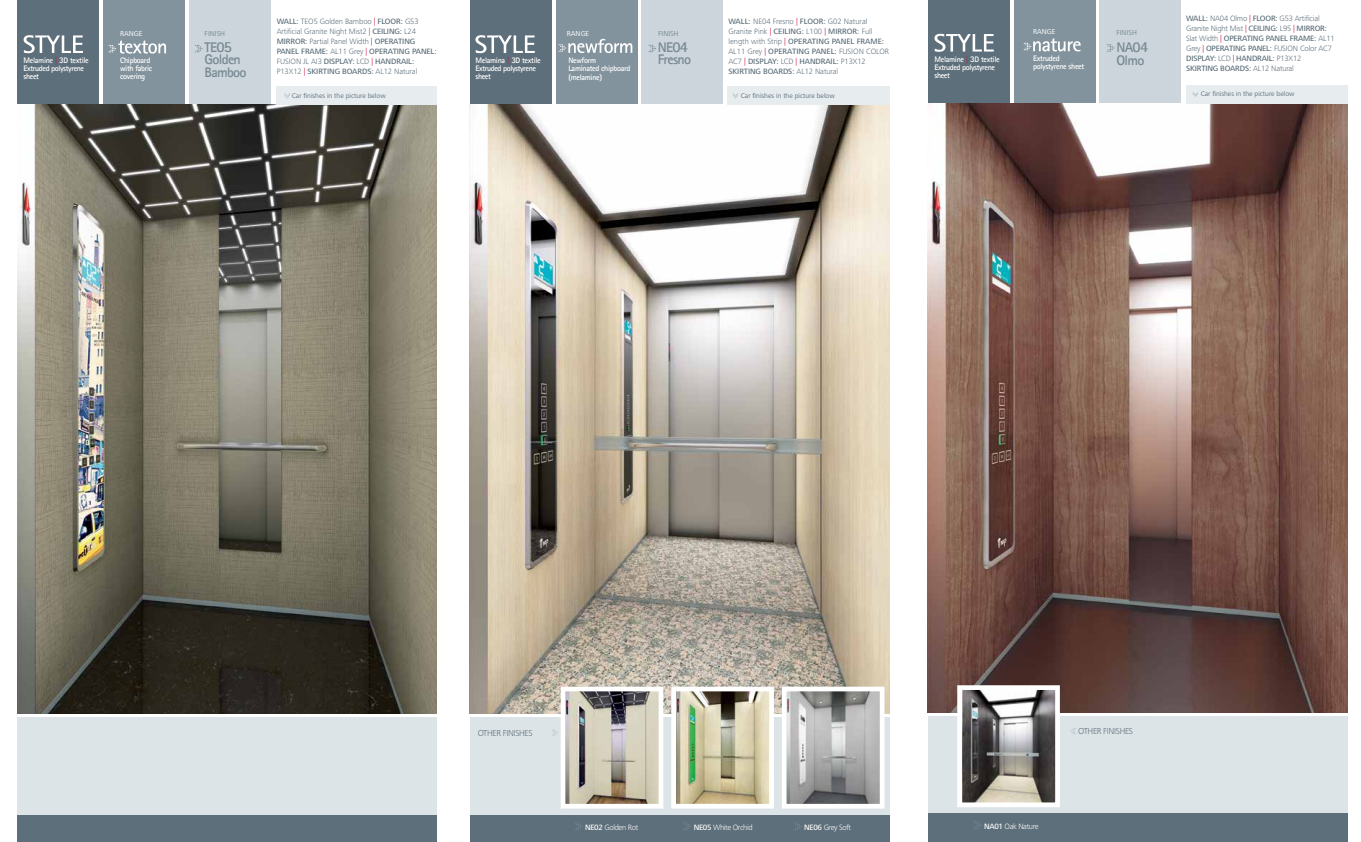
<style>
.page{position:relative;width:1361px;height:842px;background:#fff}
.page>*{position:absolute;margin:0;border:0;box-sizing:border-box;transform-origin:0 0}
.t1{font:700 14px/12.4px "Agfa Rotis Sans Serif";letter-spacing:-.05em;color:#778993}
.t2{font:300 9px "Frutiger Next LT";letter-spacing:-.04em;color:#5d6f7a}
.t3{font:300 8px/10px "Frutiger Next LT";letter-spacing:-.01em;color:#5d6f7a}
.t4{font:700 8px/8px "Agfa Rotis Sans Serif";letter-spacing:-.04em;color:#fff}
.t5{font:500 8px/10px "Frutiger Next LT";letter-spacing:-.02em;color:#5d6f7a}
.t6{font:300 8px "Frutiger Next LT";letter-spacing:-.04em;color:#fff}
.t7{font:7.4px "Frutiger Next LT";color:#778993}
.t8{font:7.4px "Frutiger Next LT";color:#fff}
.t9{font:7px "Frutiger Next LT";color:#5d6f7a}
.s1{color:#d31245}
.s2{font-size:8.7px}
.s3{font-size:15.2px}
.s4{font-weight:500}
.s5{font-weight:300}
.s6{font-weight:300;color:#d31245}
</style>
<div class="page">
<div style="left:189px;top:0;width:82px;height:106px;background:#ccd5db"></div>
<div style="left:103px;top:0;width:82px;height:106px;background:#82939d"></div>
<div style="left:17px;top:0;width:82px;height:106px;background:#5d6f7a"></div>
<div style="left:17px;top:717px;width:420px;height:114px;background:#dde4e8"></div>
<img style="left:17px;top:105px;width:420px;height:608px">
<div style="left:17px;top:815px;width:420px;height:27px;background:#5d6f7a"></div>
<div style="left:276px;top:86px;width:161px;height:19px;background:#e7ecef"></div>
<svg style="left:284px;top:93px;width:6px;height:6px"></svg>
<svg style="left:195px;top:45px;width:8px;height:7px"></svg>
<svg style="left:109px;top:40px;width:57px;height:14px"></svg>
<svg style="left:24px;top:35px;width:59px;height:18px"></svg>
<div style="left:641px;top:0;width:82px;height:106px;background:#ccd5db"></div>
<div style="left:556px;top:0;width:81px;height:106px;background:#82939d"></div>
<div style="left:470px;top:0;width:82px;height:106px;background:#5d6f7a"></div>
<svg style="left:648px;top:45px;width:8px;height:7px"></svg>
<svg style="left:475px;top:35px;width:60px;height:18px"></svg>
<svg style="left:558px;top:39px;width:74px;height:14px"></svg>
<img style="left:470px;top:105px;width:419px;height:608px">
<div style="left:470px;top:717px;width:419px;height:114px;background:#dde4e8"></div>
<div style="left:470px;top:815px;width:419px;height:27px;background:#5d6f7a"></div>
<img style="left:567px;top:693px;width:90px;height:109px">
<div style="left:561px;top:687px;width:102px;height:121px;border:5px solid #fff"></div>
<svg style="left:576px;top:822px;width:6px;height:8px"></svg>
<img style="left:677px;top:693px;width:91px;height:109px">
<div style="left:671px;top:687px;width:103px;height:121px;border:5px solid #fff"></div>
<svg style="left:683px;top:822px;width:8px;height:8px"></svg>
<svg style="left:552px;top:730px;width:6px;height:6px"></svg>
<div style="left:727px;top:86px;width:162px;height:19px;background:#e7ecef"></div>
<svg style="left:733px;top:93px;width:5px;height:6px"></svg>
<img style="left:788px;top:693px;width:90px;height:109px">
<div style="left:782px;top:687px;width:102px;height:121px;border:5px solid #fff"></div>
<svg style="left:794px;top:822px;width:6px;height:8px"></svg>
<div style="left:1099px;top:0;width:82px;height:104px;background:#ccd5db"></div>
<div style="left:1013px;top:0;width:82px;height:104px;background:#82939d"></div>
<div style="left:928px;top:0;width:82px;height:104px;background:#5d6f7a"></div>
<div style="left:928px;top:716px;width:419px;height:113px;background:#dde4e8"></div>
<img style="left:928px;top:103px;width:419px;height:609px">
<div style="left:928px;top:814px;width:419px;height:28px;background:#5d6f7a"></div>
<img style="left:963px;top:691px;width:91px;height:110px">
<div style="left:957px;top:685px;width:103px;height:122px;border:5px solid #fff"></div>
<svg style="left:973px;top:821px;width:7px;height:8px"></svg>
<svg style="left:1070px;top:728px;width:6px;height:6px"></svg>
<div style="left:1186px;top:85px;width:161px;height:18px;background:#e7ecef"></div>
<svg style="left:1192px;top:92px;width:6px;height:5px"></svg>
<svg style="left:1107px;top:44px;width:7px;height:8px"></svg>
<svg style="left:1023px;top:38px;width:57px;height:13px"></svg>
<svg style="left:934px;top:34px;width:60px;height:18px"></svg>
<p class="t4" style="left:24px;top:56px;width:67px">Melamine <span class="s1">|</span> <span class="s2">3</span>D textile<br>Extruded polystyrene sheet</p>
<p class="t8" style="left:120px;top:29px;width:24px">RANGE</p>
<p class="t4" style="left:120px;top:56px;width:34px">Chipboard with fabric covering</p>
<p class="t7" style="left:205px;top:29px;width:22px">FINISH</p>
<h1 class="t1" style="left:205px;top:41px;width:43px">TE<span class="s3">05<br></span>Golden<br>Bamboo</h1>
<p class="t3" style="left:277px;top:16px;width:161px"><span class="s4">WALL:</span> TEO5 Golden Bamboo <span class="s1">|</span> <span class="s4">FLOOR:</span> G53<br>Artificial Granite Night Mist2 <span class="s1">|</span> <span class="s4">CEILING:</span> L24<br><span class="s4">MIRROR:</span> Partial Panel Width <span class="s1">|</span> <span class="s4">OPERATING PANEL FRAME:</span> AL11 Grey <span class="s1">|</span> <span class="s4">OPERATING PANEL:<br></span>FUSION JL AI3 <span class="s4">DISPLAY:</span> LCD <span class="s1">|</span> <span class="s4">HANDRAIL:<br></span>P13X12 <span class="s1">|</span> <span class="s4">SKIRTING BOARDS:</span> AL12 Natural</p>
<p class="t9" style="left:292px;top:91px;width:95px">Car finishes in the picture below</p>
<p class="t7" style="left:658px;top:30px;width:22px">FINISH</p>
<h1 class="t1" style="left:658px;top:41px;width:32px">NE<span class="s3">04</span></h1>
<p class="t8" style="left:567px;top:30px;width:24px">RANGE</p>
<p class="t4" style="left:568px;top:55px;width:64px;line-height:8.7px">Newform<br>Laminated chipboard (melamine)</p>
<p class="t4" style="left:475px;top:56px;width:67px">Melamina <span class="s1">|</span> <span class="s2">3</span>D textile</p>
<h1 class="t1" style="left:658px;top:53px;width:35px">Fresno</h1>
<p class="t4" style="left:475px;top:64px;width:62px">Extruded polystyrene sheet</p>
<p class="t3" style="left:728px;top:16px;width:162px"><span class="s4">WALL:</span> NE04 Fresno <span class="s1">|</span> <span class="s4">FLOOR:</span> G02 Natural Granite Pink <span class="s1">|</span> <span class="s4">CEILING:</span> L100 <span class="s1">|</span> <span class="s4">MIRROR:</span> Full length with Strip <span class="s1">|</span> <span class="s4">OPERATING PANEL FRAME:<br></span>AL11 Grey <span class="s1">|</span> <span class="s4">OPERATING PANEL:</span> FUSION COLOR AC7 <span class="s1">|</span> <span class="s4">DISPLAY:</span> LCD <span class="s1">|</span> <span class="s4">HANDRAIL:</span> P13X12<br><span class="s4">SKIRTING BOARDS:</span> AL12 Natural</p>
<p class="t9" style="left:741px;top:91px;width:95px">Car finishes in the picture below</p>
<p class="t4" style="left:934px;top:55px;width:67px">Melamine <span class="s1">|</span> <span class="s2">3</span>D textile<br>Extruded polystyrene sheet</p>
<p class="t8" style="left:1033px;top:27px;width:24px">RANGE</p>
<p class="t4" style="left:1033px;top:54px;width:53px">Extruded polystyrene sheet</p>
<p class="t7" style="left:1116px;top:29px;width:22px">FINISH</p>
<h1 class="t1" style="left:1116px;top:41px;width:33px">NA<span class="s3">04<br></span>Olmo</h1>
<p class="t5" style="left:1186px;top:13px;width:150px">WALL: <span class="s5">NA04 Olmo</span> <span class="s6">|</span> FLOOR: <span class="s5">G53 Artificial Granite Night Mist</span> <span class="s6">|</span> CEILING: <span class="s5">L95</span> <span class="s6">|</span> MIRROR:<br><span class="s5">Slat Width</span> <span class="s6">|</span> OPERATING PANEL FRAME: <span class="s5">AL11<br>Grey</span> <span class="s6">|</span> OPERATING PANEL: <span class="s5">FUSION Color AC7<br></span>DISPLAY: <span class="s5">LCD</span> <span class="s6">|</span> HANDRAIL: <span class="s5">P13X12<br></span>SKIRTING BOARDS: <span class="s5">AL12 Natural</span></p>
<p class="t9" style="left:1200px;top:90px;width:95px">Car finishes in the picture below</p>
<p class="t2" style="left:478px;top:728px;width:56px">OTHER FINISHES</p>
<p class="t6" style="left:585px;top:823px;width:55px"><span class="s4">NE02</span> Golden Rot</p>
<p class="t6" style="left:694px;top:823px;width:60px"><span class="s4">NE05</span> White Orchid</p>
<p class="t6" style="left:804px;top:823px;width:48px"><span class="s4">NE06</span> Grey Soft</p>
<p class="t6" style="left:984px;top:821px;width:56px"><span class="s4">NA01</span> Oak Nature</p>
<p class="t2" style="left:1078px;top:726px;width:56px">OTHER FINISHES</p>
</div>
